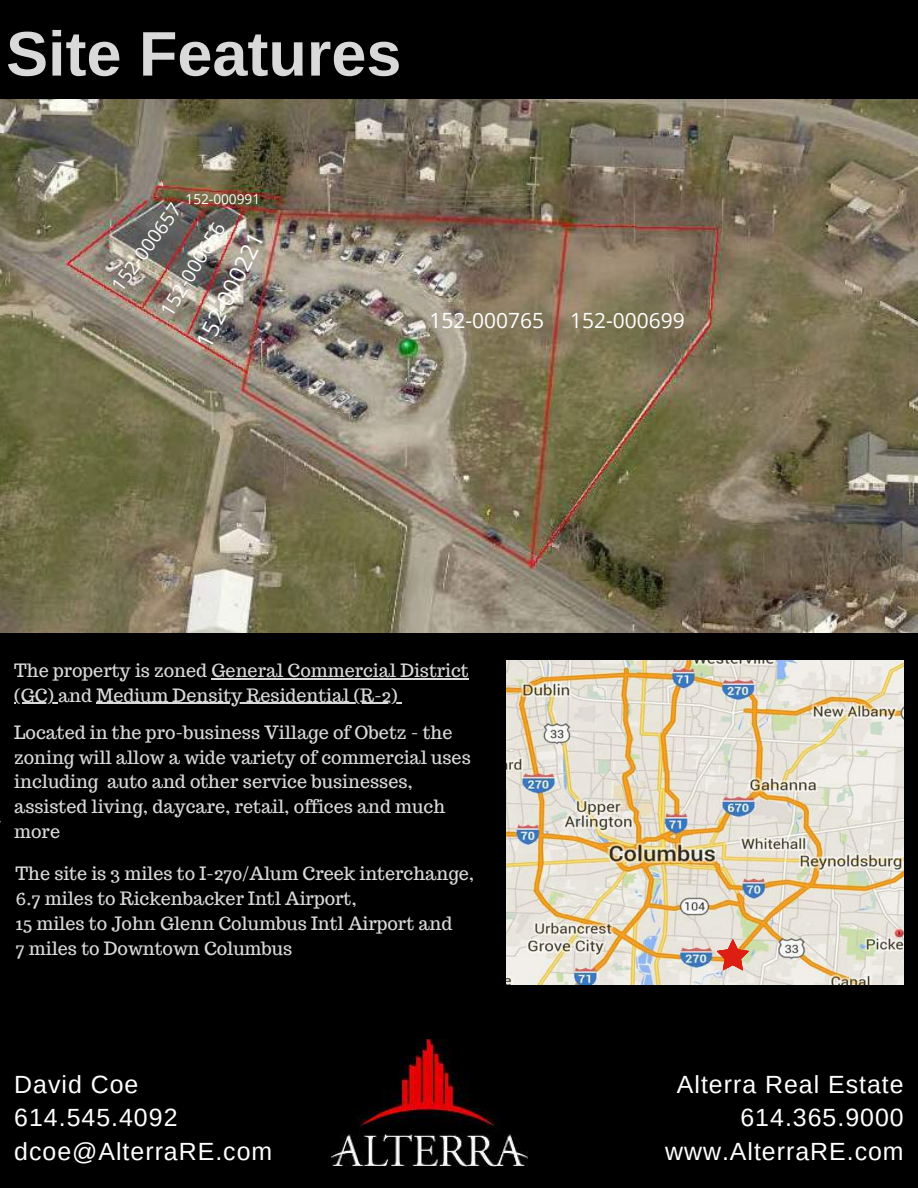
<style>
.page{position:relative;width:918px;height:1188px;background:#000}
.page>*{position:absolute;margin:0;border:0;box-sizing:border-box;transform-origin:0 0}
.t1{font:700 63px "Arimo";color:#d9d9d9}
.t2{font:24.9px/33.8px "Arimo";letter-spacing:.04em;color:#fff}
.t3{font:22.95px "Open Sans";color:#fff}
.t4{font:21px "Open Sans";color:#fff}
.t5{font:19.35px "Open Sans";color:#fff}
.t6{font:19.05px "Open Sans";color:#fff}
.t7{font:18px/24.8px "Trocchi";color:#d9d9d9}
.t8{font:13.65px "Open Sans";color:#fff}
</style>
<div class="page">
<img style="left:506px;top:661px;width:397px;height:324px">
<svg style="left:717px;top:939px;width:32px;height:32px"></svg>
<img style="left:0;top:99px;width:918px;height:533px">
<hr style="left:212px;top:678px;width:257px;height:1px;background:#d9d9d9">
<hr style="left:14px;top:703px;width:44px;height:1px;background:#d9d9d9">
<hr style="left:96px;top:703px;width:306px;height:1px;background:#d9d9d9">
<img style="left:332px;top:1039px;width:195px;height:127px">
<h1 class="t1" style="left:6px;top:19px;width:397px">Site Features</h1>
<p class="t8" style="left:186px;top:189px;width:76px">152-000991</p>
<p class="t6" style="left:105px;top:281px;width:105px;rotate:-54deg">152-000657</p>
<p class="t5" style="left:154px;top:307px;width:107px;rotate:-59deg">152-000656</p>
<p class="t3" style="left:188px;top:339px;width:126px;rotate:-64deg">152-000221</p>
<p class="t4" style="left:430px;top:306px;width:257px">152-000765 152-000699</p>
<p class="t7" style="left:14px;top:658px;width:456px">The property is zoned General Commercial District (GC) and Medium Density Residential (R-2)</p>
<p class="t7" style="left:14px;top:720px;width:458px">Located in the pro-business Village of Obetz - the zoning will allow a wide variety of commercial uses including auto and other service businesses, assisted living, daycare, retail, offices and much more</p>
<p class="t7" style="left:16px;top:861px;width:460px">The site is 3 miles to I-270/Alum Creek interchange, 6.7 miles to Rickenbacker Intl Airport,<br>15 miles to John Glenn Columbus Intl Airport and<br>7 miles to Downtown Columbus</p>
<h2 class="t2" style="left:14px;top:1067px;width:260px">David Coe<br>614.545.4092 dcoe@AlterraRE.com</h2>
<h2 class="t2" style="left:665px;top:1067px;width:240px;text-align:right">Alterra Real Estate<br>614.365.9000 www.AlterraRE.com</h2>
</div>
